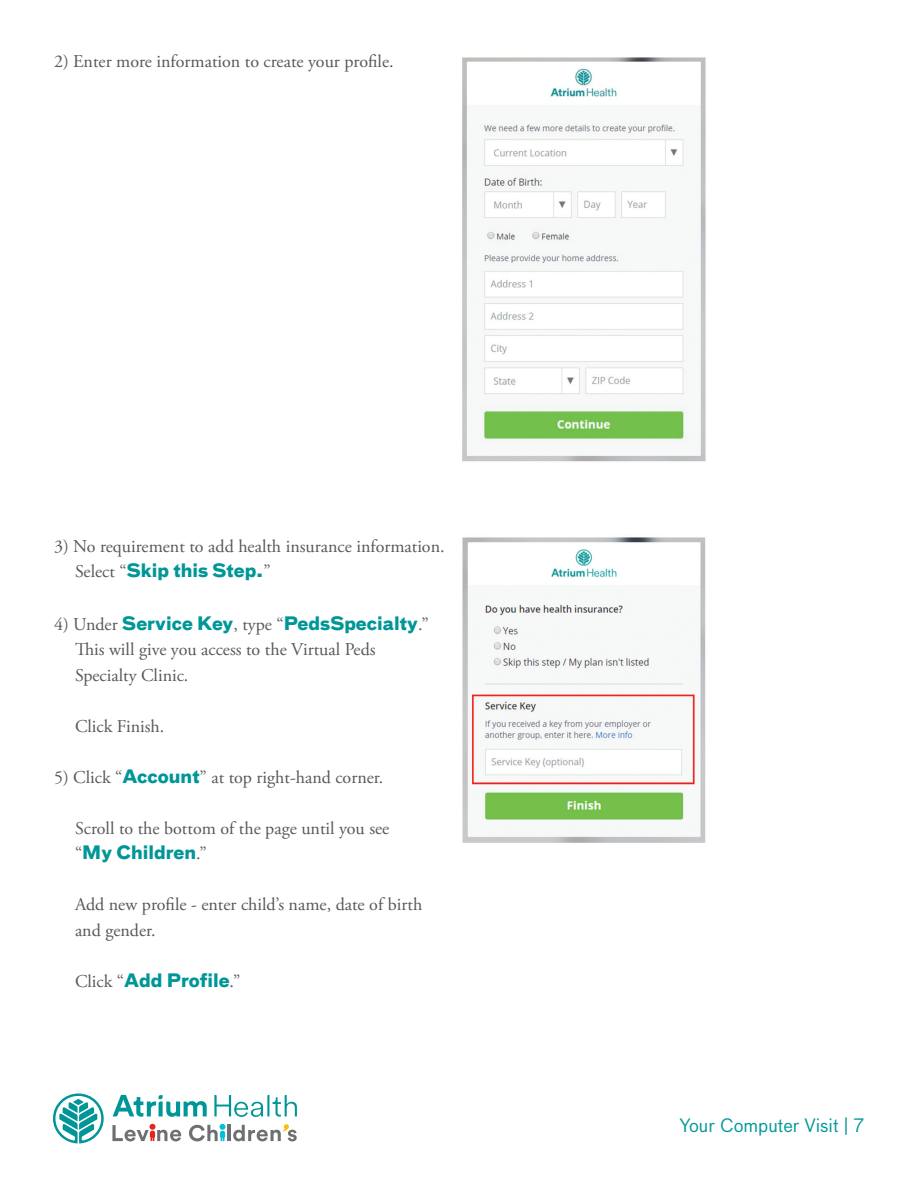
<style>
.page{position:relative;width:918px;height:1188px;background:#fff}
.page>*{position:absolute;margin:0;border:0;box-sizing:border-box;transform-origin:0 0}
.t1{font:18px/25.5px "Adobe Garamond Pro";color:#57585a}
.t2{font:700 18px "Bau Pro";color:#009698}
.t3{font:18px "Bau Pro";color:#009698}
.s1{font-family:"Bau Pro";font-weight:700;color:#009698}
.s2{font-family:"Adobe Garamond Pro";font-weight:400;color:#57585a}
</style>
<div class="page">
<svg style="left:53px;top:1093px;width:51px;height:50px"></svg>
<svg style="left:113px;top:1095px;width:184px;height:22px"></svg>
<hr style="left:227px;top:1125px;width:3px;height:16px;background:#6e6f71">
<svg style="left:233px;top:1124px;width:64px;height:17px"></svg>
<svg style="left:112px;top:1124px;width:69px;height:17px"></svg>
<svg style="left:189px;top:1124px;width:37px;height:17px"></svg>
<img style="left:462px;top:57px;width:244px;height:405px">
<img style="left:462px;top:537px;width:244px;height:306px">
<p class="t1" style="left:54px;top:49px;width:341px">2) Enter more information to create your profile.</p>
<p class="t1" style="left:75px;top:534px;width:371px;text-indent:-21px">3) No requirement to add health insurance information.<br>Select “<span class="s1">Skip this Step.</span>”</p>
<p class="t2" style="left:54px;top:607px;width:376px"><span class="s2">4) Under</span> Service Key<span class="s2">, type “</span>PedsSpecialty<span class="s2">.”</span></p>
<p class="t1" style="left:75px;top:637px;width:302px">This will give you access to the Virtual Peds</p>
<p class="t1" style="left:75px;top:663px;width:115px">Specialty Clinic.</p>
<p class="t1" style="left:75px;top:714px;width:91px">Click Finish.</p>
<p class="t1" style="left:54px;top:765px;width:331px">5) Click “<span class="s1">Account</span>” at top right-hand corner.</p>
<p class="t1" style="left:75px;top:816px;width:316px">Scroll to the bottom of the page until you see</p>
<p class="t2" style="left:75px;top:837px;width:133px"><span class="s2">“</span>My Children<span class="s2">.”</span></p>
<p class="t1" style="left:75px;top:892px;width:349px">Add new profile - enter child’s name, date of birth</p>
<p class="t1" style="left:75px;top:918px;width:82px">and gender.</p>
<p class="t2" style="left:75px;top:964px;width:167px"><span class="s2">Click “</span>Add Profile<span class="s2">.”</span></p>
<p class="t3" style="left:680px;top:1113px;width:186px">Your Computer Visit | 7</p>
</div>
